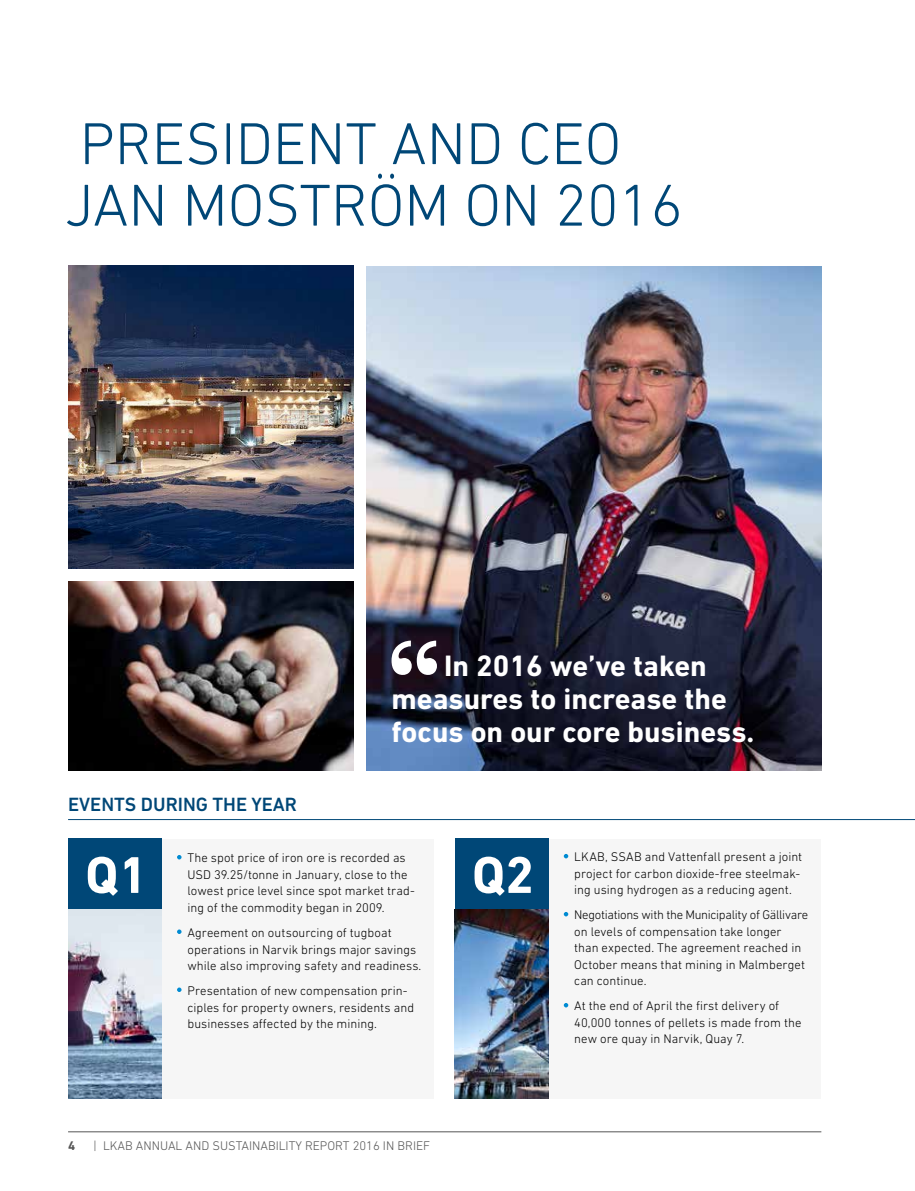
<style>
.page{position:relative;width:915px;height:1191px;background:#fff}
.page>*{position:absolute;margin:0;border:0;box-sizing:border-box;transform-origin:0 0}
.t1{font:300 60px/61.5px "DIN Next LT Profor LKAB";color:#004777}
.t2{font:700 52.5px "DIN Next LT Profor LKAB";color:#fff}
.t3{font:700 30px/33px "DIN Next LT Profor LKAB";color:#fff}
.t4{font:500 19.5px "DIN Next LT Profor LKAB";color:#004777}
.t5{font:300 12.75px/16.5px "DIN Next LT Profor LKAB";letter-spacing:.005em;color:#000}
.t6{font:300 12.75px "DIN Next LT Profor LKAB";color:#565656}
.t7{font:700 12.75px "DIN Next LT Profor LKAB";color:#565656}
</style>
<div class="page">
<hr style="left:68px;top:1131px;width:753px;height:1px;background:#565656">
<img style="left:366px;top:266px;width:455px;height:505px">
<img style="left:68px;top:266px;width:285px;height:303px">
<img style="left:68px;top:581px;width:285px;height:189px">
<svg style="left:391px;top:640px;width:46px;height:35px"></svg>
<div style="left:68px;top:839px;width:366px;height:259px;background:#f6f6f6"></div>
<hr style="left:68px;top:819px;width:846px;height:1px;background:#004777">
<img style="left:68px;top:909px;width:94px;height:189px">
<div style="left:454px;top:839px;width:366px;height:259px;background:#f6f6f6"></div>
<svg style="left:563px;top:854px;width:5px;height:4px"></svg>
<svg style="left:563px;top:912px;width:5px;height:4px"></svg>
<svg style="left:563px;top:1003px;width:5px;height:4px"></svg>
<img style="left:454px;top:909px;width:94px;height:189px">
<div style="left:454px;top:838px;width:94px;height:71px;background:#004777"></div>
<div style="left:68px;top:838px;width:94px;height:71px;background:#004777"></div>
<svg style="left:177px;top:855px;width:4px;height:4px"></svg>
<svg style="left:177px;top:929px;width:4px;height:5px"></svg>
<svg style="left:177px;top:987px;width:4px;height:5px"></svg>
<h1 class="t1" style="left:65px;top:112px;width:619px">PRESIDENT AND CEO<br>JAN MOSTRÖM ON 2016</h1>
<h3 class="t4" style="left:68px;top:792px;width:230px">EVENTS DURING THE YEAR</h3>
<h3 class="t3" style="left:391px;top:649px;width:364px;text-indent:52px">In 2016 we’ve taken measures to increase the focus on our core business.</h3>
<p class="t5" style="left:187px;top:849px;width:229px">The spot price of iron ore is recorded as USD 39.25/tonne in January, close to the lowest price level since spot market trad&shy;ing of the commodity began in 2009.</p>
<p class="t5" style="left:187px;top:924px;width:235px">Agreement on outsourcing of tugboat operations in Narvik brings major savings while also improving safety and readiness.</p>
<p class="t5" style="left:187px;top:982px;width:228px">Presentation of new compensation prin&shy;ciples for property owners, residents and businesses affected by the mining.</p>
<h2 class="t2" style="left:85px;top:844px;width:64px">Q1</h2>
<h2 class="t2" style="left:472px;top:844px;width:64px">Q2</h2>
<p class="t7" style="left:68px;top:1138px;width:9px">4</p>
<p class="t6" style="left:94px;top:1138px;width:338px">| LKAB ANNUAL AND SUSTAINABILITY REPORT 2016 IN BRIEF</p>
<p class="t5" style="left:574px;top:848px;width:229px">LKAB, SSAB and Vattenfall present a joint project for carbon dioxide-free steelmak&shy;ing using hydrogen as a reducing agent.</p>
<p class="t5" style="left:574px;top:906px;width:235px">Negotiations with the Municipality of Gällivare on levels of compensation take longer than expected. The agreement reached in October means that mining in Malmberget can continue.</p>
<p class="t5" style="left:574px;top:997px;width:229px">At the end of April the first delivery of<br>40,000 tonnes of pellets is made from the new ore quay in Narvik, Quay 7.</p>
</div>
